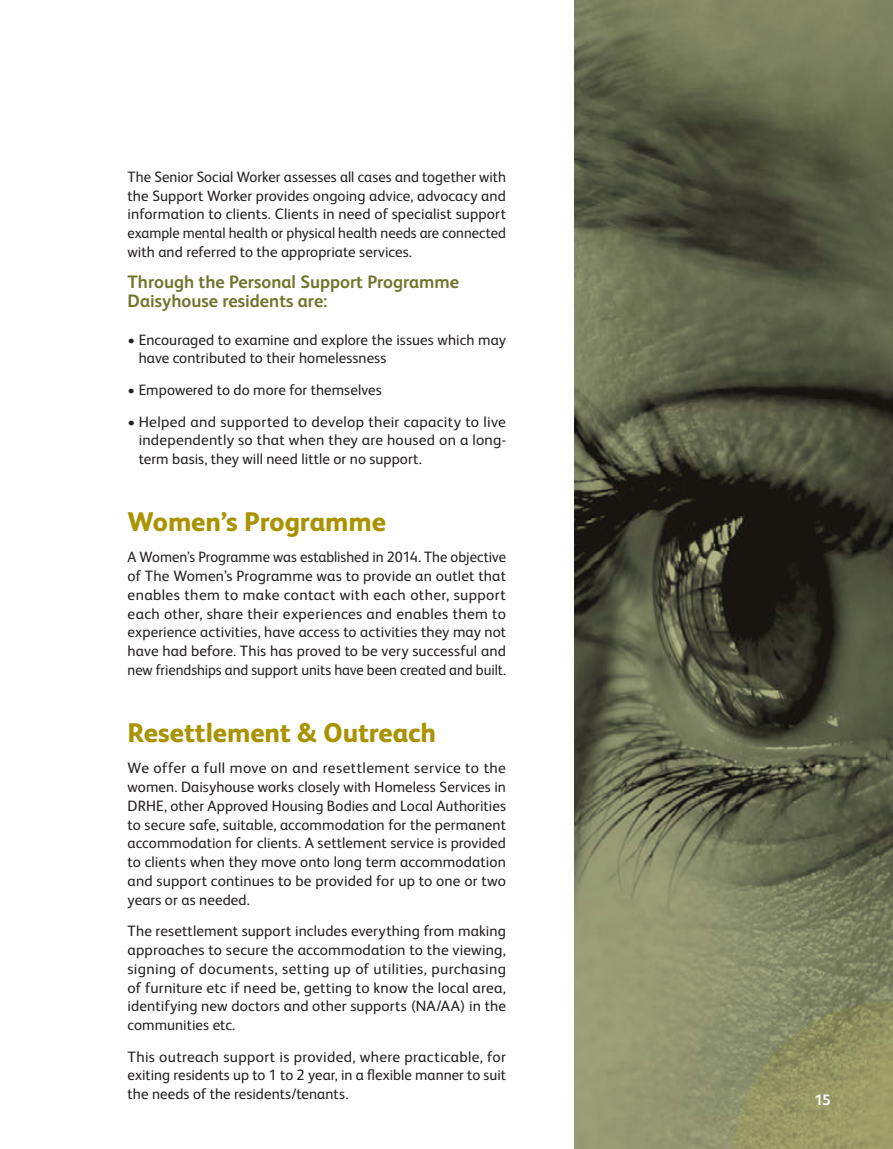
<style>
.page{position:relative;width:893px;height:1149px;background:#fff}
.page>*{position:absolute;margin:0;border:0;box-sizing:border-box;transform-origin:0 0}
.t1{font:800 27px "FS Albert Pro";letter-spacing:-.005em;color:#a99300}
.t2{font:700 18px/18.8px "FS Albert Pro";color:#70752c}
.t3{font:15px/18.8px "FS Albert Pro";letter-spacing:.005em;color:#231f20;text-align:justify}
.t4{font:700 15px "FS Albert Pro";color:#fff}
</style>
<div class="page">
<img style="left:574px;top:0;width:319px;height:1148px">
<p class="t3" style="left:128px;top:166px;width:380px">The Senior Social Worker assesses all cases and together with the Support Worker provides ongoing advice, advocacy and information to clients. Clients in need of specialist support example mental health or physical health needs are connected with and referred to the appropriate services.</p>
<p class="t2" style="left:128px;top:272px;width:333px">Through the Personal Support Programme<br>Daisyhouse residents are:</p>
<p class="t3" style="left:139px;top:329px;width:369px;text-indent:-11px">• Encouraged to examine and explore the issues which may have contributed to their homelessness</p>
<p class="t3" style="left:128px;top:379px;width:256px">• Empowered to do more for themselves</p>
<p class="t3" style="left:139px;top:411px;width:369px;text-indent:-11px">• Helped and supported to develop their capacity to live independently so that when they are housed on a long&shy;term basis, they will need little or no support.</p>
<h1 class="t1" style="left:128px;top:500px;width:260px">Women’s Programme</h1>
<p class="t3" style="left:128px;top:546px;width:380px">A Women’s Programme was established in 2014. The objective of The Women’s Programme was to provide an outlet that enables them to make contact with each other, support each other, share their experiences and enables them to experience activities, have access to activities they may not have had before. This has proved to be very successful and new friendships and support units have been created and built.</p>
<h1 class="t1" style="left:128px;top:711px;width:310px">Resettlement &amp; Outreach</h1>
<p class="t3" style="left:128px;top:757px;width:380px">We offer a full move on and resettlement service to the women. Daisyhouse works closely with Homeless Services in DRHE, other Approved Housing Bodies and Local Authorities to secure safe, suitable, accommodation for the permanent accommodation for clients. A settlement service is provided to clients when they move onto long term accommodation and support continues to be provided for up to one or two years or as needed.</p>
<p class="t3" style="left:128px;top:920px;width:380px">The resettlement support includes everything from making approaches to secure the accommodation to the viewing, signing of documents, setting up of utilities, purchasing of furniture etc if need be, getting to know the local area, identifying new doctors and other supports (NA/AA) in the communities etc.</p>
<p class="t3" style="left:128px;top:1045px;width:380px">This outreach support is provided, where practicable, for exiting residents up to 1 to 2 year, in a flexible manner to suit the needs of the residents/tenants.</p>
<p class="t4" style="left:815px;top:1089px;width:18px">15</p>
</div>
